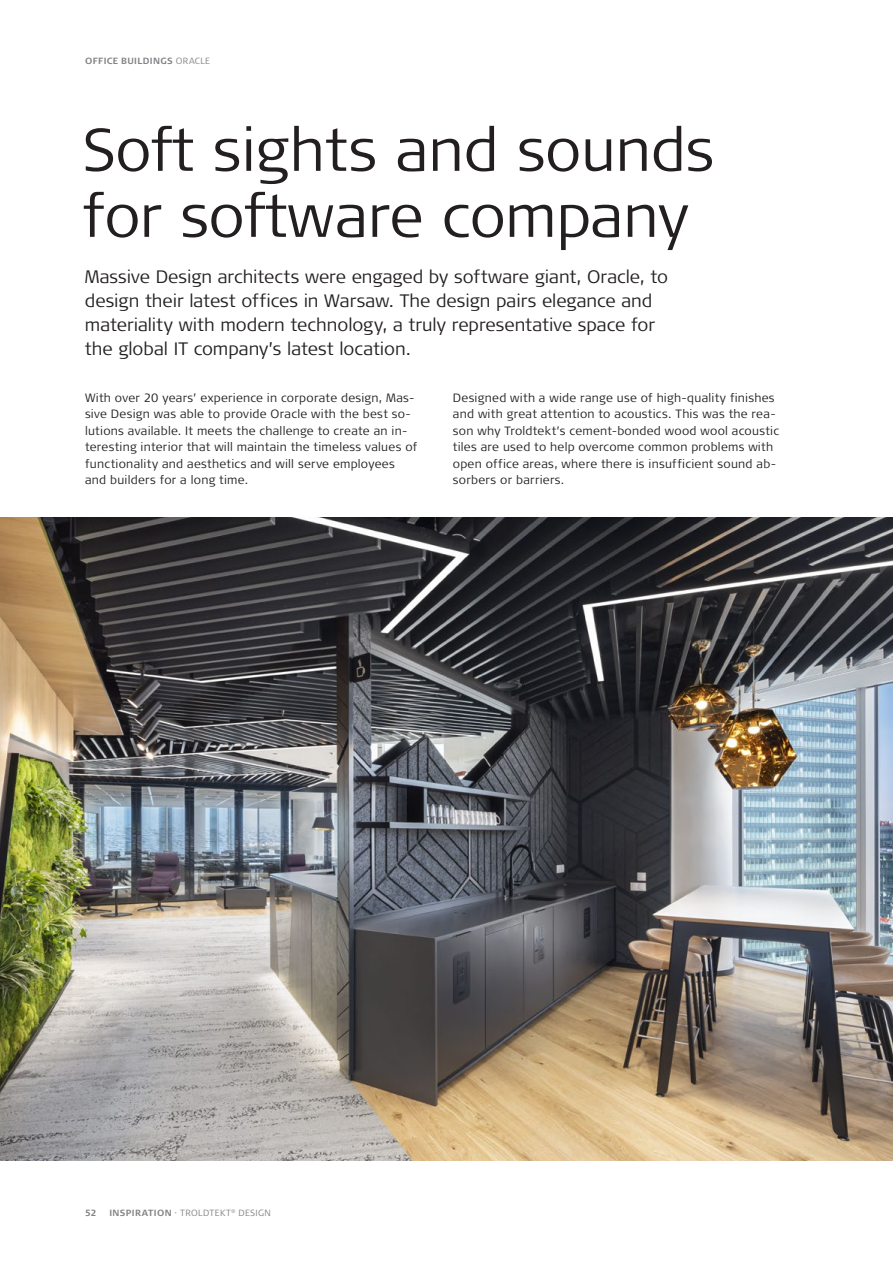
<style>
.page{position:relative;width:893px;height:1263px;background:#fff}
.page>*{position:absolute;margin:0;border:0;box-sizing:border-box;transform-origin:0 0}
.Rubrik{font:300 60px/66px "Signa Pro";letter-spacing:-.005em;color:#231f20}
.Underrubrik{font:300 18px/24px "Signa Pro";color:#231f20}
.Brødtext{font:300 12px/16.5px "Signa Pro";letter-spacing:.02em;color:#231f20}
.t1{font:300 9px "Signa Pro";letter-spacing:.04em;color:#808285}
.t2{font:700 9px "Signa Pro";letter-spacing:.04em;color:#808285}
.s1{font-weight:300}
.s2{font-weight:700}
</style>
<div class="page">
<img style="left:0;top:517px;width:893px;height:644px">
<p class="t2" style="left:85px;top:55px;width:127px">OFFICE BUILDINGS <span class="s1">ORACLE</span></p>
<p class="Rubrik" style="left:82px;top:114px;width:634px">Soft sights and sounds for software company</p>
<p class="Underrubrik" style="left:85px;top:264px;width:584px">Massive Design architects were engaged by software giant, Oracle, to design their latest offices in Warsaw. The design pairs elegance and materiality with modern technology, a truly representative space for the global IT company’s latest location.</p>
<p class="Brødtext" style="left:85px;top:389px;width:334px">With over 20 years’ experience in corporate design, Mas&shy;sive Design was able to provide Oracle with the best so&shy;lutions available. It meets the challenge to create an in&shy;teresting interior that will maintain the timeless values of functionality and aesthetics and will serve employees and builders for a long time.</p>
<p class="Brødtext" style="left:453px;top:389px;width:328px">Designed with a wide range use of high-quality finishes and with great attention to acoustics. This was the rea&shy;son why Troldtekt’s cement-bonded wood wool acoustic tiles are used to help overcome common problems with open office areas, where there is insufficient sound ab&shy;sorbers or barriers.</p>
<p class="t2" style="left:85px;top:1206px;width:13px">52</p>
<p class="t1" style="left:109px;top:1206px;width:163px"><span class="s2">INSPIRATION</span> · TROLDTEKT<sup>®</sup> DESIGN</p>
</div>
